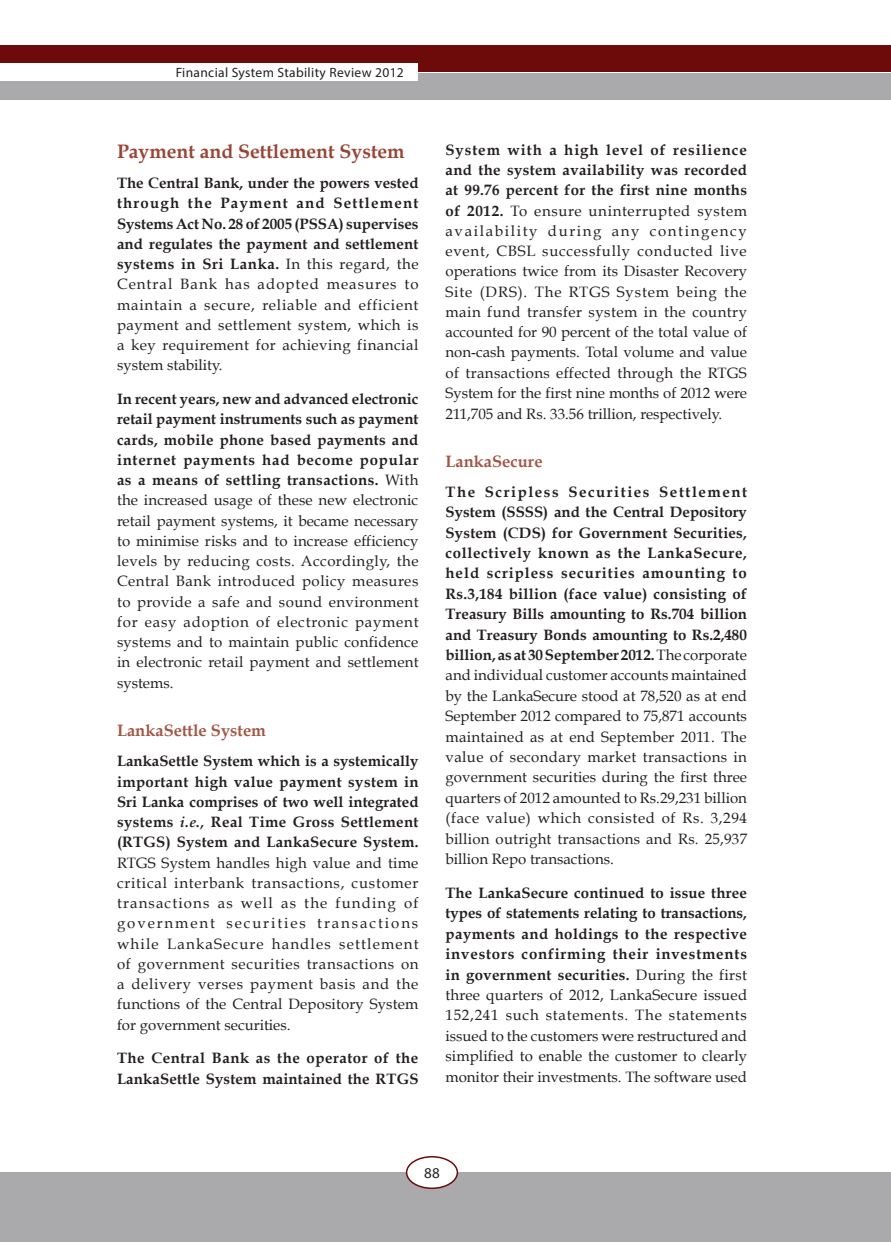
<style>
.page{position:relative;width:891px;height:1242px;background:#fff}
.page>*{position:absolute;margin:0;border:0;box-sizing:border-box;transform-origin:0 0}
.t1{font:700 19.5px "Book Antiqua";color:#984535}
.t2{font:700 16.5px "Book Antiqua";color:#a35745}
.t3{font:15px/20.2px "Book Antiqua";color:#241f1f;text-align:justify}
.t4{font:700 15px/20.2px "Book Antiqua";letter-spacing:.015em;color:#241f1f;text-align:justify}
.t5{font:15px "Myriad Pro";color:#241f1f}
.t6{font:13.5px "Myriad Pro";letter-spacing:.025em;color:#241f1f}
.s1{font-weight:700}
.s2{font-style:italic}
</style>
<div class="page">
<div style="left:0;top:45px;width:891px;height:27px;background:#6d0b0b"></div>
<div style="left:0;top:73px;width:891px;height:27px;background:#aaaaac"></div>
<div style="left:0;top:63px;width:417px;height:18px;background:#fff"></div>
<div style="left:0;top:1173px;width:891px;height:69px;background:#aaaaac"></div>
<div style="left:407px;top:1157px;width:50px;height:31px;background:#fff;border-radius:50%"></div>
<div style="left:406px;top:1156px;width:52px;height:33px;border:2px solid #6d0b0b;border-radius:50%"></div>
<p class="t6" style="left:176px;top:64px;width:230px">Financial System Stability Review 2012</p>
<h1 class="t1" style="left:117px;top:140px;width:289px">Payment and Settlement System</h1>
<p class="t3" style="left:117px;top:173px;width:303px"><span class="s1">The Central Bank, under the powers vested through the Payment and Settlement Systems Act No. 28 of 2005 (PSSA) supervises and regulates the payment and settlement systems in Sri Lanka.</span> In this regard, the Central Bank has adopted measures to maintain a secure, reliable and efficient payment and settlement system, which is a key requirement for achieving financial system stability.</p>
<p class="t3" style="left:117px;top:389px;width:303px"><span class="s1">In recent years, new and advanced electronic retail payment instruments such as payment cards, mobile phone based payments and internet payments had become popular as a means of settling transactions.</span> With the increased usage of these new electronic retail payment systems, it became necessary to minimise risks and to increase efficiency levels by reducing costs. Accordingly, the Central Bank introduced policy measures to provide a safe and sound environment for easy adoption of electronic payment systems and to maintain public confidence in electronic retail payment and settlement systems.</p>
<p class="t2" style="left:117px;top:721px;width:150px">LankaSettle System</p>
<p class="t4" style="left:117px;top:751px;width:303px">LankaSettle System which is a systemically important high value payment system in Sri Lanka comprises of two well integrated systems <span class="s2">i.e.,</span> Real Time Gross Settlement (RTGS) System and LankaSecure System.</p>
<p class="t3" style="left:117px;top:852px;width:303px">RTGS System handles high value and time critical interbank transactions, customer transactions as well as the funding of government securities transactions while LankaSecure handles settlement of government securities transactions on a delivery verses payment basis and the functions of the Central Depository System for government securities.</p>
<p class="t4" style="left:117px;top:1048px;width:303px;line-height:21px">The Central Bank as the operator of the<br>LankaSettle System maintained the RTGS</p>
<p class="t3" style="left:446px;top:140px;width:303px"><span class="s1">System with a high level of resilience and the system availability was recorded at 99.76 percent for the first nine months of 2012.</span> To ensure uninterrupted system availability during any contingency event, CBSL successfully conducted live operations twice from its Disaster Recovery Site (DRS). The RTGS System being the main fund transfer system in the country accounted for 90 percent of the total value of non-cash payments. Total volume and value of transactions effected through the RTGS System for the first nine months of 2012 were 211,705 and Rs. 33.56 trillion, respectively.</p>
<p class="t2" style="left:446px;top:452px;width:99px">LankaSecure</p>
<p class="t3" style="left:446px;top:482px;width:303px"><span class="s1">The Scripless Securities Settlement System (SSSS) and the Central Depository System (CDS) for Government Securities, collectively known as the LankaSecure, held scripless securities amounting to Rs.3,184 billion (face value) consisting of Treasury Bills amounting to Rs.704 billion and Treasury Bonds amounting to Rs.2,480 billion, as at 30 September 2012.</span> The corporate and individual customer accounts maintained by the LankaSecure stood at 78,520 as at end September 2012 compared to 75,871 accounts maintained as at end September 2011. The value of secondary market transactions in government securities during the first three quarters of 2012 amounted to Rs.29,231 billion (face value) which consisted of Rs. 3,294 billion outright transactions and Rs. 25,937 billion Repo transactions.</p>
<p class="t3" style="left:446px;top:883px;width:303px"><span class="s1">The LankaSecure continued to issue three types of statements relating to transactions, payments and holdings to the respective investors confirming their investments in government securities.</span> During the first three quarters of 2012, LankaSecure issued 152,241 such statements. The statements issued to the customers were restructured and simplified to enable the customer to clearly monitor their investments. The software used</p>
<p class="t5" style="left:424px;top:1164px;width:17px">88</p>
</div>
